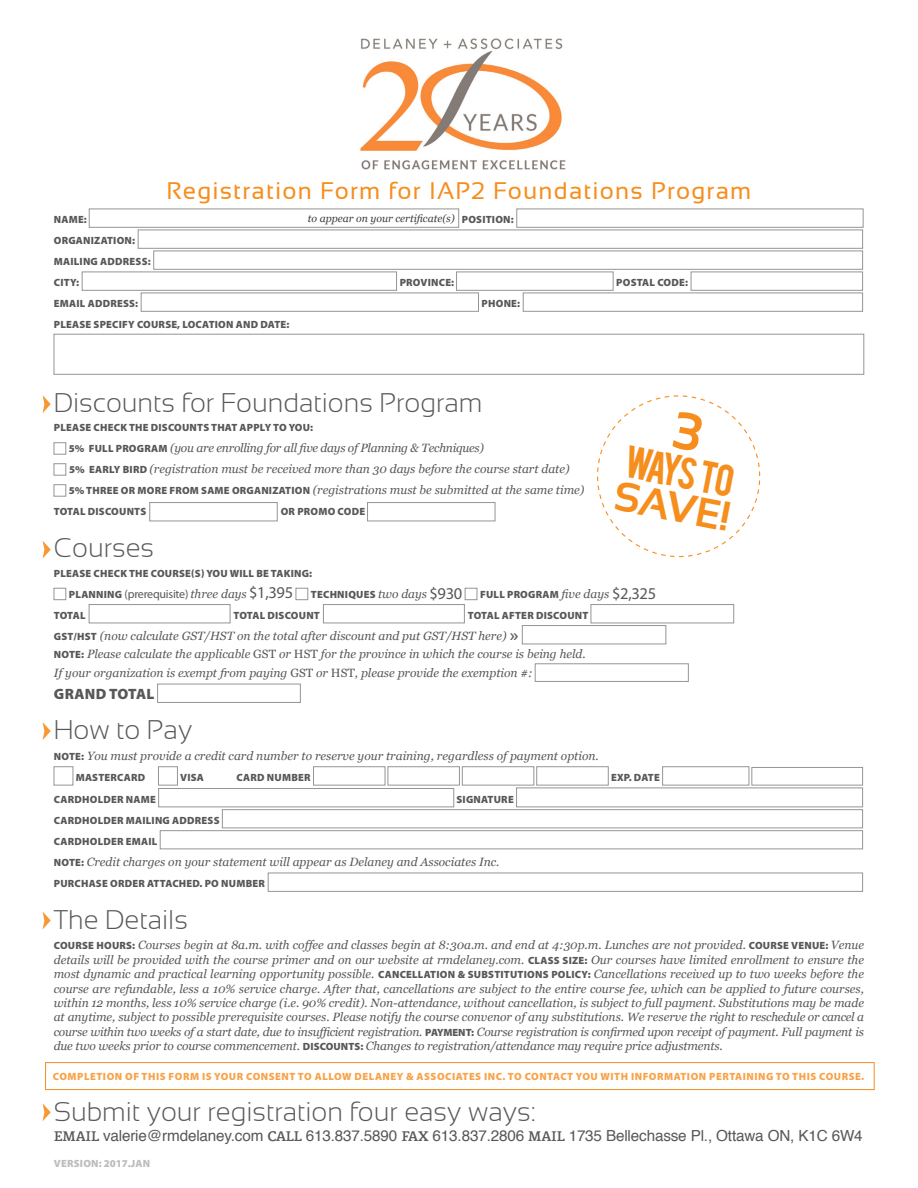
<style>
.page{position:relative;width:918px;height:1188px;background:#fff}
.page>*{position:absolute;margin:0;border:0;box-sizing:border-box;transform-origin:0 0}
.t1{font:700 41.4px "Sansation";color:#f68e1e}
.t2{font:35.55px "Bebas";color:#f68e1e}
.t3{font:300 27px "Sansation";color:#57585a}
.t4{font:24px "Sansation";letter-spacing:.05em;color:#f68e1e}
.t5{font:15.3px "Helvetica";letter-spacing:-.01em;color:#57585a}
.t6{font:900 15px "Myriad Pro";letter-spacing:.02em;color:#57585a}
.t7{font:italic 12px/14.4px "Georgia";color:#57585a}
.t8{font:900 10.5px/21px "Myriad Pro";letter-spacing:.02em;color:#57585a}
.t9{font:900 10.5px "Myriad Pro";letter-spacing:.05em;color:#f9a249}
.t10{font:italic 10.5px "Georgia";color:#3e3e3f}
.t11{font:900 10.5px "Myriad Pro";letter-spacing:.02em;color:#bcbdc0}
.s1{font-family:"Myriad Pro";font-weight:900;font-style:normal;font-size:10.5px}
.s2{font-weight:400;font-size:12px}
.s3{font-family:"Georgia";font-weight:400;font-style:italic;font-size:12px}
.s4{font-weight:400;font-size:16.5px}
.s5{font-family:"Mido";font-weight:500;font-style:normal;font-size:16.5px}
.s6{font-style:normal}
.s7{font-family:"Mido";font-weight:500;font-size:13.8px}
</style>
<div class="page">
<img style="left:360px;top:38px;width:206px;height:132px">
<div style="left:54px;top:443px;width:12px;height:11px;border:1px solid #939598"></div>
<div style="left:54px;top:464px;width:12px;height:11px;border:1px solid #939598"></div>
<div style="left:54px;top:485px;width:12px;height:11px;border:1px solid #939598"></div>
<div style="left:150px;top:502px;width:127px;height:19px;border:1px solid #939598"></div>
<div style="left:367px;top:502px;width:128px;height:19px;border:1px solid #939598"></div>
<div style="left:54px;top:588px;width:12px;height:12px;border:1px solid #939598"></div>
<div style="left:296px;top:588px;width:12px;height:12px;border:1px solid #939598"></div>
<div style="left:465px;top:588px;width:12px;height:12px;border:1px solid #939598"></div>
<div style="left:89px;top:604px;width:141px;height:19px;border:1px solid #939598"></div>
<div style="left:323px;top:604px;width:142px;height:19px;border:1px solid #939598"></div>
<div style="left:591px;top:604px;width:143px;height:19px;border:1px solid #939598"></div>
<div style="left:522px;top:625px;width:144px;height:19px;border:1px solid #939598"></div>
<div style="left:535px;top:664px;width:154px;height:18px;border:1px solid #939598"></div>
<div style="left:157px;top:684px;width:144px;height:19px;border:1px solid #939598"></div>
<div style="left:54px;top:767px;width:19px;height:18px;border:1px solid #939598"></div>
<div style="left:158px;top:767px;width:20px;height:18px;border:1px solid #939598"></div>
<div style="left:752px;top:767px;width:111px;height:18px;border:1px solid #939598"></div>
<div style="left:158px;top:788px;width:296px;height:19px;border:1px solid #939598"></div>
<div style="left:516px;top:788px;width:347px;height:19px;border:1px solid #939598"></div>
<div style="left:222px;top:809px;width:641px;height:19px;border:1px solid #939598"></div>
<div style="left:160px;top:830px;width:703px;height:19px;border:1px solid #939598"></div>
<div style="left:268px;top:873px;width:595px;height:19px;border:1px solid #939598"></div>
<svg style="left:43px;top:722px;width:8px;height:18px"></svg>
<svg style="left:43px;top:541px;width:8px;height:17px"></svg>
<svg style="left:43px;top:395px;width:8px;height:18px"></svg>
<svg style="left:43px;top:912px;width:8px;height:17px"></svg>
<svg style="left:43px;top:1104px;width:8px;height:17px"></svg>
<div style="left:89px;top:209px;width:370px;height:19px;border:1px solid #939598"></div>
<div style="left:517px;top:209px;width:346px;height:19px;border:1px solid #939598"></div>
<div style="left:138px;top:230px;width:725px;height:19px;border:1px solid #939598"></div>
<div style="left:154px;top:251px;width:709px;height:19px;border:1px solid #939598"></div>
<div style="left:82px;top:272px;width:315px;height:19px;border:1px solid #939598"></div>
<div style="left:456px;top:272px;width:157px;height:19px;border:1px solid #939598"></div>
<div style="left:691px;top:272px;width:172px;height:19px;border:1px solid #939598"></div>
<div style="left:141px;top:293px;width:338px;height:19px;border:1px solid #939598"></div>
<div style="left:523px;top:293px;width:340px;height:19px;border:1px solid #939598"></div>
<div style="left:54px;top:334px;width:810px;height:41px;border:1px solid #939598"></div>
<div style="left:45px;top:1062px;width:829px;height:28px;border:1px solid #f68e1e"></div>
<svg style="left:597px;top:395px;width:164px;height:163px"></svg>
<p class="t4" style="left:166px;top:178px;width:586px">Registration Form for IAP2 Foundations Program</p>
<p class="t10" style="left:308px;top:211px;width:148px">to appear on your certificate(s)</p>
<p class="t8" style="left:54px;top:209px;width:35px">NAME:</p>
<p class="t8" style="left:462px;top:209px;width:53px">POSITION:</p>
<p class="t8" style="left:54px;top:230px;width:83px">ORGANIZATION:</p>
<p class="t8" style="left:54px;top:251px;width:98px">MAILING ADDRESS:<br>CITY:</p>
<p class="t8" style="left:400px;top:272px;width:56px">PROVINCE:</p>
<p class="t8" style="left:616px;top:272px;width:73px">POSTAL CODE:</p>
<p class="t8" style="left:54px;top:293px;width:86px">EMAIL ADDRESS:</p>
<p class="t8" style="left:482px;top:293px;width:40px">PHONE:</p>
<p class="t8" style="left:54px;top:314px;width:237px">PLEASE SPECIFY COURSE, LOCATION AND DATE:</p>
<p class="t3" style="left:54px;top:387px;width:430px">Discounts for Foundations Program</p>
<p class="t8" style="left:54px;top:417px;width:261px">PLEASE CHECK THE DISCOUNTS THAT APPLY TO YOU:</p>
<p class="t7" style="left:69px;top:437px;width:517px;line-height:21px"><span class="s1">5% FULL PROGRAM</span> (you are enrolling for all five days of Planning &amp; Techniques)<br><span class="s1">5% EARLY BIRD</span> (registration must be received more than 30 days before the course start date)<br><span class="s1">5% THREE OR MORE FROM SAME ORGANIZATION</span> (registrations must be submitted at the same time)</p>
<p class="t8" style="left:54px;top:501px;width:94px">TOTAL DISCOUNTS</p>
<p class="t8" style="left:281px;top:501px;width:86px">OR PROMO CODE</p>
<p class="t3" style="left:54px;top:533px;width:102px">Courses</p>
<p class="t8" style="left:54px;top:563px;width:260px">PLEASE CHECK THE COURSE(S) YOU WILL BE TAKING:</p>
<p class="t8" style="left:69px;top:584px;width:589px">PLANNING <span class="s2">(prerequisite)</span> <span class="s3">three days</span> <span class="s4">$1,395</span> TECHNIQUES <span class="s3">two days</span> <span class="s4">$930</span> FULL PROGRAM <span class="s3">five days</span> <span class="s4">$2,325</span></p>
<p class="t8" style="left:54px;top:605px;width:33px">TOTAL</p>
<p class="t8" style="left:234px;top:605px;width:88px">TOTAL DISCOUNT</p>
<p class="t8" style="left:468px;top:605px;width:122px">TOTAL AFTER DISCOUNT</p>
<p class="t7" style="left:54px;top:628px;width:467px"><span class="s1">GST/HST</span> (now calculate GST/HST on the total after discount and put GST/HST here) <span class="s5">»</span></p>
<p class="t7" style="left:54px;top:643px;width:533px;line-height:19.5px"><span class="s1">NOTE:</span> Please calculate the applicable <span class="s6">GST</span> or <span class="s6">HST</span> for the province in which the course is being held.<br>If your organization is exempt from paying <span class="s6">GST</span> or <span class="s6">HST</span>, please provide the exemption #:</p>
<p class="t6" style="left:54px;top:685px;width:102px">GRAND TOTAL</p>
<p class="t3" style="left:54px;top:714px;width:140px">How to Pay</p>
<p class="t7" style="left:54px;top:748px;width:546px"><span class="s1">NOTE:</span> You must provide a credit card number to reserve your training, regardless of payment option.</p>
<p class="t8" style="left:76px;top:767px;width:71px">MASTERCARD</p>
<p class="t8" style="left:180px;top:767px;width:25px">VISA</p>
<p class="t8" style="left:237px;top:767px;width:76px">CARD NUMBER</p>
<p class="t8" style="left:611px;top:767px;width:50px">EXP. DATE</p>
<p class="t8" style="left:54px;top:789px;width:103px">CARDHOLDER NAME</p>
<p class="t8" style="left:457px;top:789px;width:59px">SIGNATURE</p>
<p class="t8" style="left:54px;top:810px;width:167px">CARDHOLDER MAILING ADDRESS</p>
<p class="t8" style="left:54px;top:831px;width:105px">CARDHOLDER EMAIL</p>
<p class="t7" style="left:54px;top:854px;width:447px"><span class="s1">NOTE:</span> Credit charges on your statement will appear as Delaney and Associates Inc.</p>
<p class="t8" style="left:54px;top:873px;width:213px">PURCHASE ORDER ATTACHED. PO NUMBER</p>
<p class="t3" style="left:54px;top:905px;width:136px">The Details</p>
<p class="t7" style="left:54px;top:938px;width:812px;text-align:justify"><span class="s1">COURSE HOURS:</span> Courses begin at 8a.m. with coffee and classes begin at 8:30a.m. and end at 4:30p.m. Lunches are not provided. <span class="s1">COURSE VENUE:</span> Venue details will be provided with the course primer and on our website at rmdelaney.com. <span class="s1">CLASS SIZE:</span> Our courses have limited enrollment to ensure the most dynamic and practical learning opportunity possible. <span class="s1">CANCELLATION &amp; SUBSTITUTIONS POLICY:</span> Cancellations received up to two weeks before the course are refundable, less a 10% service charge. After that, cancellations are subject to the entire course fee, which can be applied to future courses, within 12 months, less 10% service charge (i.e. 90% credit). Non-attendance, without cancellation, is subject to full payment. Substitutions may be made at anytime, subject to possible prerequisite courses. Please notify the course convenor of any substitutions. We reserve the right to reschedule or cancel a course within two weeks of a start date, due to insufficient registration. <span class="s1">PAYMENT:</span> Course registration is confirmed upon receipt of payment. Full payment is due two weeks prior to course commencement. <span class="s1">DISCOUNTS:</span> Changes to registration/attendance may require price adjustments.</p>
<p class="t2" style="left:630px;top:436px;width:112px;rotate:11deg">ways to</p>
<p class="t1" style="left:619px;top:472px;width:120px;rotate:11deg">SAVE!</p>
<p class="t9" style="left:53px;top:1071px;width:813px">COMPLETION OF THIS FORM IS YOUR CONSENT TO ALLOW DELANEY &amp; ASSOCIATES INC. TO CONTACT YOU WITH INFORMATION PERTAINING TO THIS COURSE.</p>
<p class="t3" style="left:54px;top:1097px;width:484px">Submit your registration four easy ways:</p>
<p class="t5" style="left:54px;top:1124px;width:811px"><span class="s7">EMAIL</span> valerie@rmdelaney.com <span class="s7">CALL</span> 613.837.5890 <span class="s7">FAX</span> 613.837.2806 <span class="s7">MAIL</span> 1735 Bellechasse Pl., Ottawa ON, K1C 6W4</p>
<p class="t11" style="left:54px;top:1158px;width:98px">VERSION: 2017.JAN</p>
</div>
